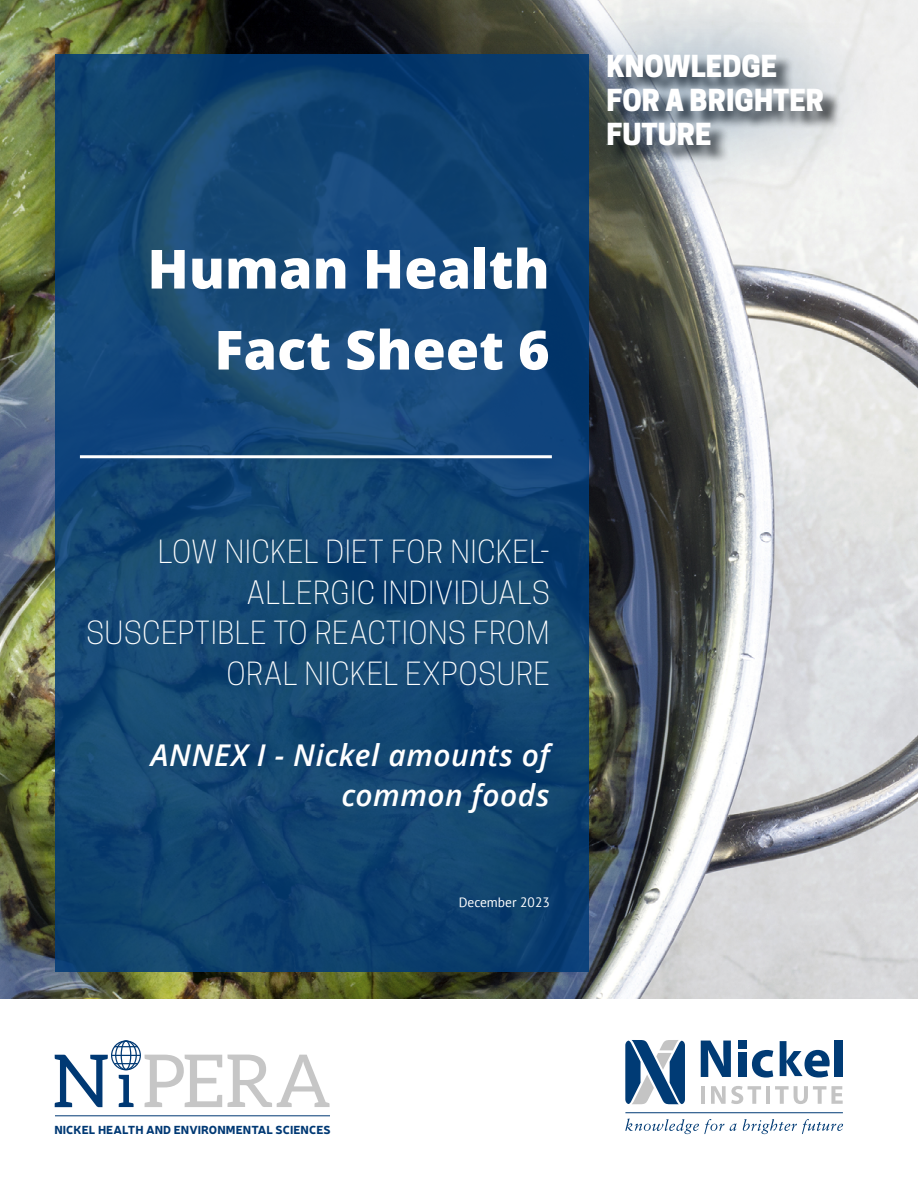
<style>
.page{position:relative;width:918px;height:1188px;background:#fff}
.page>*{position:absolute;margin:0;border:0;box-sizing:border-box;transform-origin:0 0}
._01_heading{font:800 54px "Open Sans";color:#fff}
._06_main_copy{font:800 54px "Open Sans";color:#fff}
._06_main_copy-2{font:300 30px/40.5px "Cooper Hewitt";letter-spacing:.015em;color:#fff;text-align:right}
._06_main_copy-3{font:italic 600 30px/40.5px "Open Sans";letter-spacing:.015em;color:#fff;text-align:right}
.Numbered_Subhead{font:700 28.5px "Cooper Hewitt";color:#fff}
.TEXT_WHITE{font:13.5px "PT Sans";color:#fff}
.t1{font:900 11.55px "Neris";letter-spacing:.01em;color:#003974}
</style>
<div class="page">
<svg style="left:701px;top:1041px;width:30px;height:36px"></svg>
<div style="left:738px;top:1052px;width:8px;height:25px;background:#003b75"></div>
<svg style="left:752px;top:1050px;width:21px;height:28px"></svg>
<div style="left:835px;top:1041px;width:8px;height:36px;background:#003b75"></div>
<hr style="left:701px;top:1086px;width:4px;height:18px;background:#c4c4c4">
<svg style="left:711px;top:1086px;width:50px;height:18px"></svg>
<hr style="left:766px;top:1086px;width:4px;height:18px;background:#c4c4c4">
<svg style="left:775px;top:1086px;width:68px;height:18px"></svg>
<div style="left:738px;top:1041px;width:8px;height:8px;background:#003b75"></div>
<svg style="left:730px;top:1123px;width:7px;height:8px"></svg>
<svg style="left:743px;top:1119px;width:100px;height:15px"></svg>
<svg style="left:625px;top:1118px;width:99px;height:16px"></svg>
<svg style="left:780px;top:1041px;width:50px;height:37px"></svg>
<svg style="left:625px;top:1040px;width:60px;height:64px"></svg>
<hr style="left:625px;top:1112px;width:218px;height:1px;background:#003b75">
<svg style="left:228px;top:1055px;width:102px;height:52px"></svg>
<div style="left:111px;top:1040px;width:30px;height:30px;border:1px solid #003974;border-radius:50%"></div>
<div style="left:121px;top:1040px;width:10px;height:30px;border:1px solid #003974;border-radius:50%"></div>
<div style="left:115px;top:1040px;width:22px;height:30px;border:1px solid #003974;border-radius:50%"></div>
<svg style="left:115px;top:1046px;width:23px;height:1px"></svg>
<svg style="left:55px;top:1055px;width:167px;height:52px"></svg>
<hr style="left:55px;top:1115px;width:275px;height:1px;background:#003974">
<img style="left:0;top:0;width:918px;height:998px">
<svg style="left:55px;top:54px;width:534px;height:918px;background:#124572"></svg>
<div style="left:534px;top:0;width:358px;height:219px;background:#003b75;opacity:.75"></div>
<hr style="left:80px;top:455px;width:472px;height:3px;background:#fff">
<p class="_01_heading" style="left:147px;top:228px;width:404px">Human Health</p>
<p class="_06_main_copy" style="left:214px;top:309px;width:337px">Fact Sheet 6</p>
<p class="Numbered_Subhead" style="left:607px;top:49px;width:172px">KNOWLEDGE</p>
<p class="Numbered_Subhead" style="left:607px;top:83px;width:219px">FOR A BRIGHTER</p>
<p class="Numbered_Subhead" style="left:607px;top:118px;width:107px">FUTURE</p>
<p class="_06_main_copy-2" style="left:86px;top:532px;width:465px">LOW NICKEL DIET FOR NICKEL-<br>ALLERGIC INDIVIDUALS<br>SUSCEPTIBLE TO REACTIONS FROM<br>ORAL NICKEL EXPOSURE</p>
<p class="_06_main_copy-3" style="left:151px;top:734px;width:400px">ANNEX I - Nickel amounts of common foods</p>
<p class="TEXT_WHITE" style="left:459px;top:893px;width:92px">December 2023</p>
<p class="t1" style="left:54px;top:1121px;width:278px">NICKEL HEALTH AND ENVIRONMENTAL SCIENCES</p>
</div>
